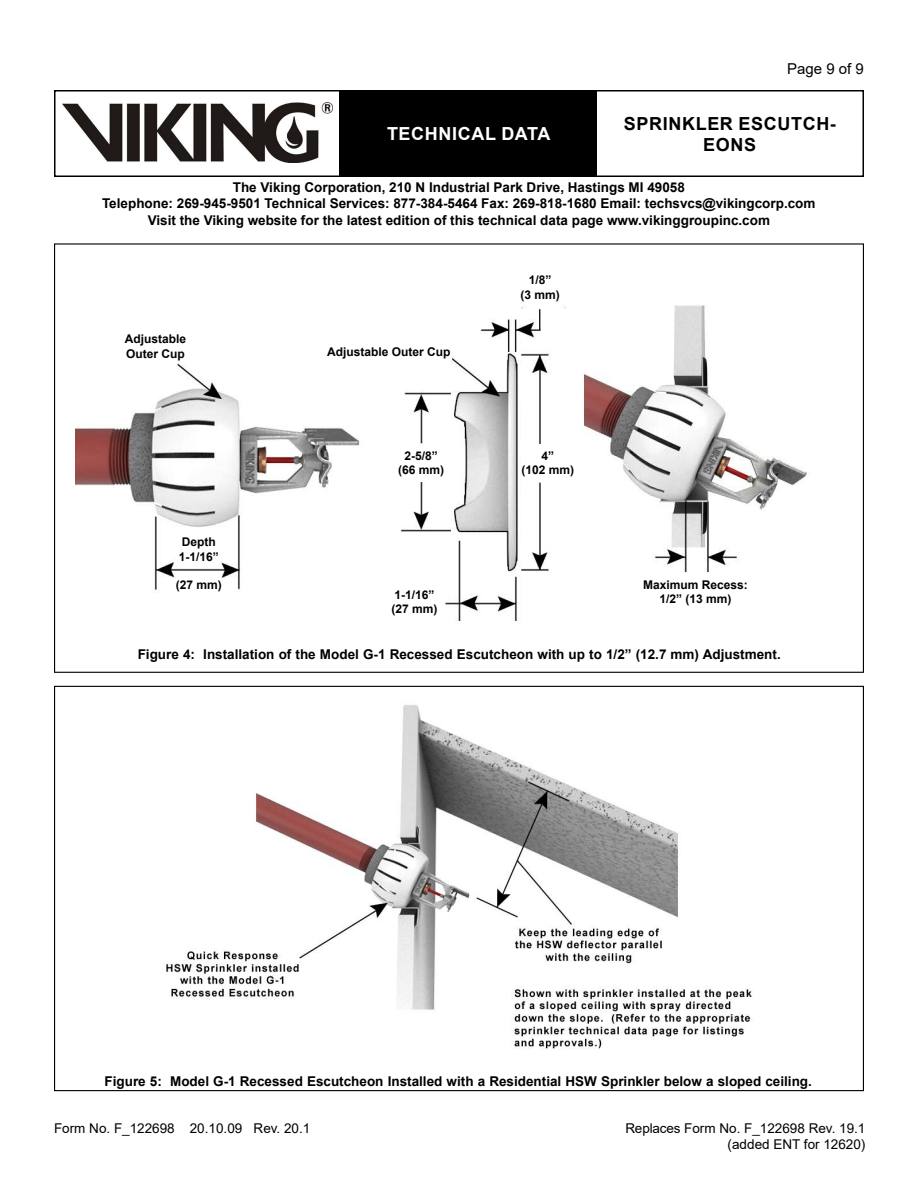
<style>
.page{position:relative;width:918px;height:1188px;background:#fff}
.page>*{position:absolute;margin:0;border:0;box-sizing:border-box;transform-origin:0 0}
.t1{font:700 18px/21.6px "Arial";letter-spacing:.035em;color:#000;text-align:center}
.t2{font:700 18px "Arial";letter-spacing:.035em;color:#fff}
.t3{font:15px "Arial";color:#000}
.t4{font:700 13.5px/16.2px "Arial";color:#000;text-align:center}
.t5{font:13.5px/16.2px "Arial";color:#000;text-align:right}
.t6{font:700 12px/14.4px "Arial";color:#000;text-align:center}
</style>
<div class="page">
<div style="left:54px;top:90px;width:810px;height:87px;border:2px solid #000"></div>
<div style="left:340px;top:91px;width:257px;height:85px;background:#000"></div>
<img style="left:63px;top:102px;width:269px;height:60px">
<img style="left:75px;top:305px;width:732px;height:317px">
<img style="left:166px;top:705px;width:586px;height:344px">
<h1 class="t2" style="left:387px;top:121px;width:165px">TECHNICAL DATA</h1>
<p class="t3" style="left:787px;top:59px;width:78px">Page 9 of 9</p>
<h1 class="t1" style="left:624px;top:113px;width:213px">SPRINKLER ESCUTCH-<br>EONS</h1>
<p class="t4" style="left:102px;top:180px;width:715px">The Viking Corporation, 210 N Industrial Park Drive, Hastings MI 49058<br>Telephone: 269-945-9501 Technical Services: 877-384-5464 Fax: 269-818-1680 Email: techsvcs@vikingcorp.com<br>Visit the Viking website for the latest edition of this technical data page www.vikinggroupinc.com</p>
<p class="t6" style="left:125px;top:332px;width:63px;text-align:left">Adjustable<br>Outer Cup</p>
<p class="t6" style="left:179px;top:535px;width:42px;text-align:left">Depth<br>1-1/16”</p>
<p class="t6" style="left:176px;top:578px;width:48px">(27 mm)</p>
<p class="t6" style="left:327px;top:345px;width:125px">Adjustable Outer Cup</p>
<p class="t6" style="left:398px;top:449px;width:48px">2-5/8” (66 mm)</p>
<p class="t6" style="left:391px;top:587px;width:48px;text-align:left">1-1/16” (27 mm)</p>
<p class="t6" style="left:521px;top:273px;width:41px">1/8”<br>(3 mm)</p>
<p class="t6" style="left:521px;top:449px;width:54px">4”<br>(102 mm)</p>
<p class="t6" style="left:643px;top:578px;width:106px">Maximum Recess:<br>1/2” (13 mm)</p>
<p class="t4" style="left:138px;top:646px;width:645px">Figure 4: Installation of the Model G-1 Recessed Escutcheon with up to 1/2” (12.7 mm) Adjustment.</p>
<p class="t4" style="left:105px;top:1073px;width:709px">Figure 5: Model G-1 Recessed Escutcheon Installed with a Residential HSW Sprinkler below a sloped ceiling.</p>
<p class="t5" style="left:625px;top:1120px;width:242px">Replaces Form No. F_122698 Rev. 19.1 (added ENT for 12620)</p>
<p class="t5" style="left:54px;top:1120px;width:258px">Form No. F_122698 20.10.09 Rev. 20.1</p>
</div>
